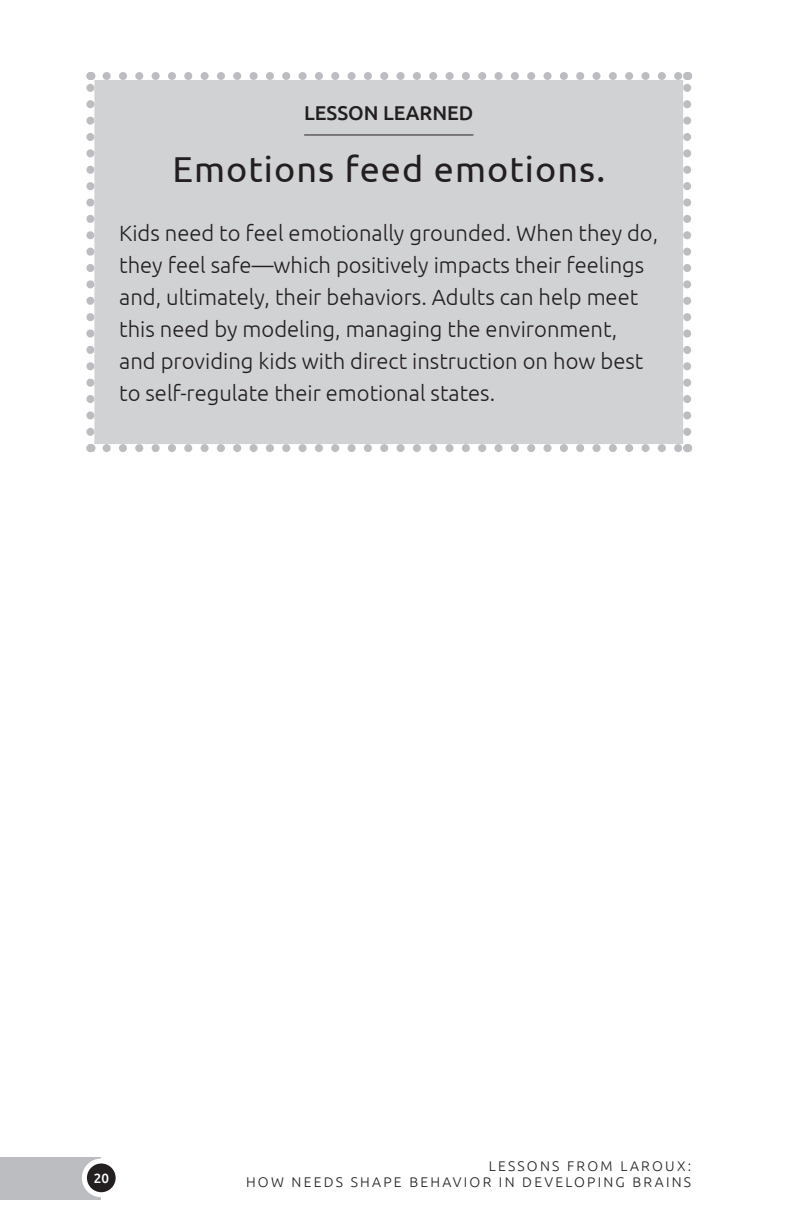
<style>
.page{position:relative;width:792px;height:1224px;background:#fff}
.page>*{position:absolute;margin:0;border:0;box-sizing:border-box;transform-origin:0 0}
.t1{font:36px "Ubuntu";letter-spacing:.03em;color:#231f20}
.text{font:300 22px/32px "Ubuntu";color:#231f20}
.t2{font:500 20px "Ubuntu";color:#231f20}
.t3{font:300 14px/16px "Ubuntu";letter-spacing:.16em;color:#231f20;text-align:right}
.t4{font:500 13.4px "Ubuntu";color:#fff}
</style>
<div class="page">
<div style="left:0;top:1157px;width:101px;height:43px;background:#bcbdc0"></div>
<svg style="left:84px;top:1161px;width:34px;height:34px"></svg>
<div style="left:82px;top:1158px;width:39px;height:39px;border:5px solid #fff;border-radius:50%"></div>
<div style="left:90px;top:76px;width:597px;height:372px;background:#d1d2d4"></div>
<svg style="left:94px;top:72px;width:13px;height:8px"></svg>
<svg style="left:86px;top:432px;width:8px;height:16px"></svg>
<svg style="left:683px;top:432px;width:8px;height:16px"></svg>
<svg style="left:91px;top:444px;width:596px;height:8px"></svg>
<svg style="left:86px;top:72px;width:8px;height:360px"></svg>
<svg style="left:107px;top:72px;width:584px;height:360px"></svg>
<svg style="left:107px;top:444px;width:572px;height:8px"></svg>
<hr style="left:304px;top:135px;width:169px;height:1px;background:#231f20">
<p class="t2" style="left:304px;top:101px;width:171px">LESSON LEARNED</p>
<p class="t1" style="left:172px;top:147px;width:434px">Emotions feed emotions.</p>
<p class="text" style="left:119px;top:216px;width:540px">Kids need to feel emotionally grounded. When they do, they feel safe—which positively impacts their feelings and, ultimately, their behaviors. Adults can help meet this need by modeling, managing the environment, and providing kids with direct instruction on how best to self-regulate their emotional states.</p>
<p class="t4" style="left:94px;top:1170px;width:17px">20</p>
<p class="t3" style="left:246px;top:1158px;width:447px">LESSONS FROM LAROUX:<br>HOW NEEDS SHAPE BEHAVIOR IN DEVELOPING BRAINS</p>
</div>
